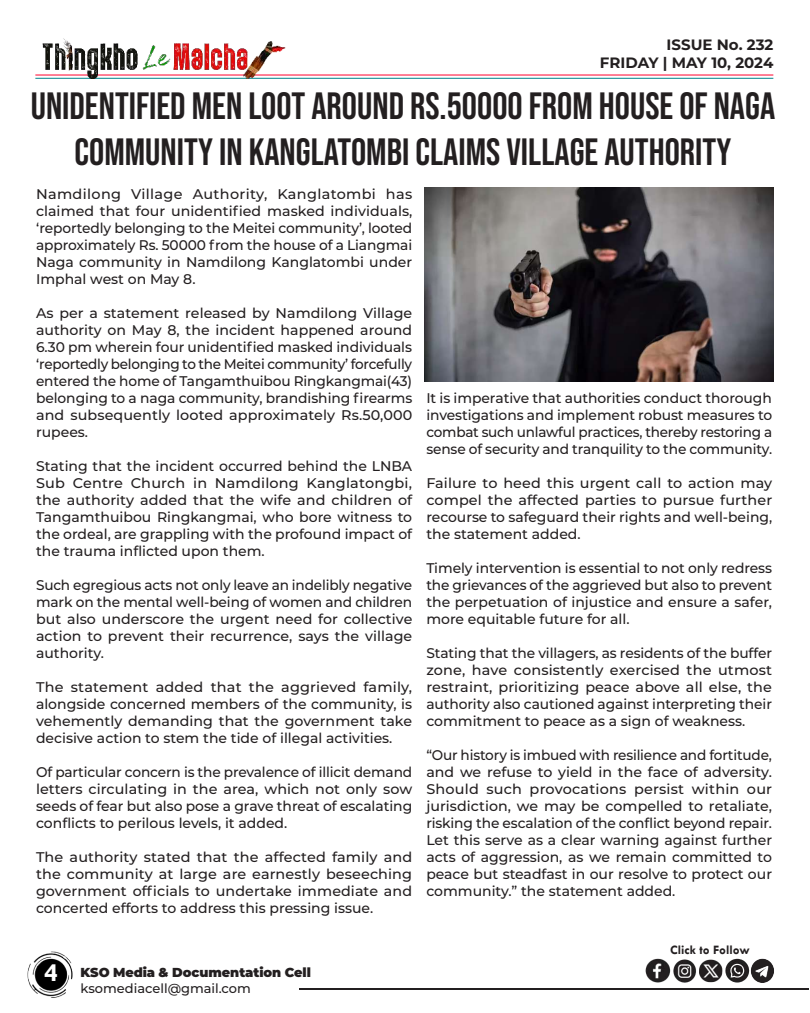
<style>
.page{position:relative;width:810px;height:1013px;background:#fff}
.page>*{position:absolute;margin:0;border:0;box-sizing:border-box;transform-origin:0 0}
.t1{font:38px/45.6px "Bebas Neue";color:#231f20;text-align:center}
.t2{font:700 26px "Tw Cen";color:#fff}
.t3{font:700 15px/18px "Montserrat";color:#231f20;text-align:right}
.t4{font:500 14px/17px "Montserrat";color:#231f20;text-align:justify}
.t5{font:900 13px "Montserrat";letter-spacing:-.005em;color:#231f20}
.t6{font:500 13px "Montserrat";color:#231f20}
.t7{font:700 13px "Tw Cen";color:#231f20}
</style>
<div class="page">
<hr style="left:299px;top:988px;width:509px;height:1px;background:#231f20">
<img style="left:27px;top:951px;width:46px;height:47px">
<hr style="left:35px;top:74px;width:738px;height:1px;background:#ff002d">
<hr style="left:35px;top:78px;width:738px;height:1px;background:#00848b">
<img style="left:35px;top:38px;width:254px;height:41px">
<img style="left:645px;top:958px;width:129px;height:25px">
<img style="left:424px;top:188px;width:349px;height:194px">
<p class="t3" style="left:600px;top:35px;width:175px">ISSUE No. 232<br>FRIDAY | MAY 10, 2024</p>
<h1 class="t1" style="left:31px;top:82px;width:746px">UNIDENTIFIED MEN LOOT AROUND RS.50000 FROM HOUSE OF NAGA<br>COMMUNITY IN KANGLATOMBI CLAIMS VILLAGE AUTHORITY</h1>
<p class="t4" style="left:36px;top:184px;width:378px">Namdilong Village Authority, Kanglatombi has claimed that four unidentified masked individuals, ‘reportedly belonging to the Meitei community’, looted approximately Rs. 50000 from the house of a Liangmai Naga community in Namdilong Kanglatombi under Imphal west on May 8.</p>
<p class="t4" style="left:36px;top:303px;width:378px">As per a statement released by Namdilong Village authority on May 8, the incident happened around 6.30 pm wherein four unidentified masked individuals ‘reportedly belonging to the Meitei community’ forcefully entered the home of Tangamthuibou Ringkangmai(43) belonging to a naga community, brandishing firearms and subsequently looted approximately Rs.50,000 rupees.</p>
<p class="t4" style="left:36px;top:456px;width:378px">Stating that the incident occurred behind the LNBA Sub Centre Church in Namdilong Kanglatongbi, the authority added that the wife and children of Tangamthuibou Ringkangmai, who bore witness to the ordeal, are grappling with the profound impact of the trauma inflicted upon them.</p>
<p class="t4" style="left:36px;top:575px;width:378px">Such egregious acts not only leave an indelibly negative mark on the mental well-being of women and children but also underscore the urgent need for collective action to prevent their recurrence, says the village authority.</p>
<p class="t4" style="left:36px;top:677px;width:378px">The statement added that the aggrieved family, alongside concerned members of the community, is vehemently demanding that the government take decisive action to stem the tide of illegal activities.</p>
<p class="t4" style="left:36px;top:762px;width:378px">Of particular concern is the prevalence of illicit demand letters circulating in the area, which not only sow seeds of fear but also pose a grave threat of escalating conflicts to perilous levels, it added.</p>
<p class="t4" style="left:36px;top:847px;width:378px">The authority stated that the affected family and the community at large are earnestly beseeching government officials to undertake immediate and concerted efforts to address this pressing issue.</p>
<p class="t4" style="left:426px;top:389px;width:347px">It is imperative that authorities conduct thorough investigations and implement robust measures to combat such unlawful practices, thereby restoring a sense of security and tranquility to the community.</p>
<p class="t4" style="left:426px;top:474px;width:347px">Failure to heed this urgent call to action may compel the affected parties to pursue further recourse to safeguard their rights and well-being, the statement added.</p>
<p class="t4" style="left:426px;top:559px;width:347px">Timely intervention is essential to not only redress the grievances of the aggrieved but also to prevent the perpetuation of injustice and ensure a safer, more equitable future for all.</p>
<p class="t4" style="left:426px;top:644px;width:347px">Stating that the villagers, as residents of the buffer zone, have consistently exercised the utmost restraint, prioritizing peace above all else, the authority also cautioned against interpreting their commitment to peace as a sign of weakness.</p>
<p class="t4" style="left:426px;top:746px;width:347px">“Our history is imbued with resilience and fortitude, and we refuse to yield in the face of adversity.<br>Should such provocations persist within our jurisdiction, we may be compelled to retaliate, risking the escalation of the conflict beyond repair.<br>Let this serve as a clear warning against further acts of aggression, as we remain committed to peace but steadfast in our resolve to protect our community.” the statement added.</p>
<h2 class="t2" style="left:44px;top:957px;width:15px">4</h2>
<p class="t5" style="left:81px;top:962px;width:232px">KSO Media &amp; Documentation Cell</p>
<p class="t6" style="left:81px;top:978px;width:172px">ksomediacell@gmail.com</p>
<p class="t7" style="left:670px;top:942px;width:81px">Click to Follow</p>
</div>
